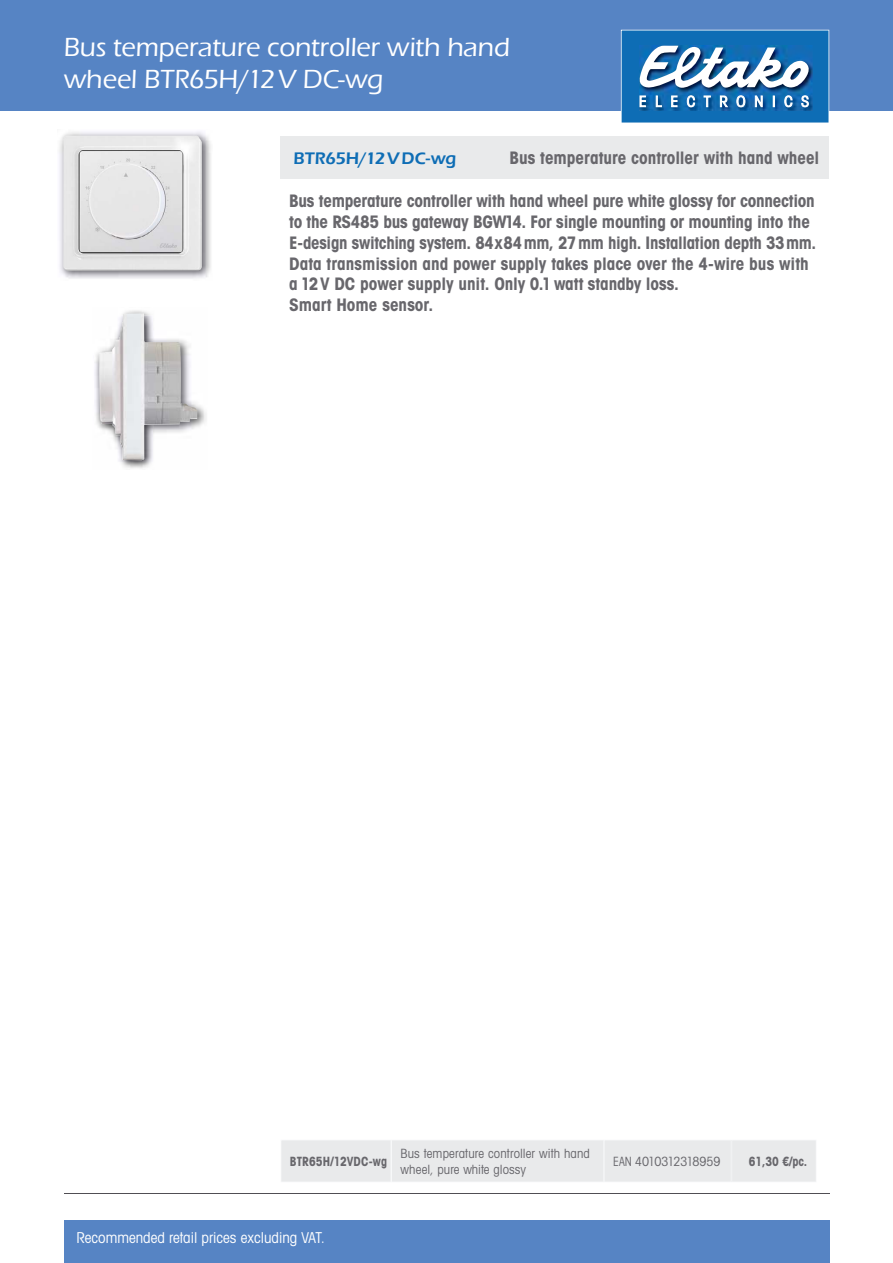
<style>
.page{position:relative;width:893px;height:1263px;background:#fff}
.page>*{position:absolute;margin:0;border:0;box-sizing:border-box;transform-origin:0 0}
.t1{font:500 27px/32.4px "Eras ITC";letter-spacing:-.005em;color:#fff}
.t2{font:700 condensed 17.25px/20.7px "Avant Garde";letter-spacing:-.015em;color:#68676c}
.t3{font:600 17.25px "Eras ITC";letter-spacing:-.005em;color:#0e6db5}
.t4{font:condensed 15px "Avant Garde";color:#fff}
.t5{font:condensed 12.75px/15.3px "Avant Garde";letter-spacing:.005em;color:#68676c}
.t6{font:700 condensed 12.75px "Avant Garde";letter-spacing:.01em;color:#68676c;scale:.95 1}
.t7{font:condensed 12.75px "Avant Garde";letter-spacing:.005em;color:#68676c;scale:.9 1}
</style>
<div class="page">
<div style="left:0;top:0;width:893px;height:111px;background:#5684c4"></div>
<svg style="left:621px;top:30px;width:208px;height:93px;background:#4486bb"></svg>
<div style="left:64px;top:1220px;width:765px;height:43px;background:#5684c4"></div>
<hr style="left:64px;top:1194px;width:765px;height:1px;background:#504e53">
<div style="left:281px;top:136px;width:548px;height:43px;background:#e9eaeb"></div>
<img style="left:59px;top:131px;width:152px;height:148px">
<img style="left:63px;top:136px;width:139px;height:135px">
<img style="left:94px;top:310px;width:112px;height:158px">
<img style="left:99px;top:313px;width:98px;height:147px">
<div style="left:281px;top:1140px;width:535px;height:42px;background:#e9eaeb"></div>
<h1 class="t1" style="left:64px;top:31px;width:448px">Bus temperature controller with hand wheel BTR65H/12V DC-wg</h1>
<p class="t3" style="left:293px;top:149px;width:164px">BTR65H/12 VDC-wg</p>
<p class="t2" style="left:509px;top:149px;width:311px">Bus temperature controller with hand wheel</p>
<p class="t2" style="left:289px;top:192px;width:528px">Bus temperature controller with hand wheel pure white glossy for connection to the RS485 bus gateway BGW14. For single mounting or mounting into the E-design switching system. 84x84mm, 27mm high. Installation depth 33mm.<br>Data transmission and power supply takes place over the 4-wire bus with a 12V DC power supply unit. Only 0.1 watt standby loss.<br>Smart Home sensor.</p>
<p class="t6" style="left:290px;top:1157px;width:104px">BTR65H/12VDC-wg</p>
<p class="t5" style="left:400px;top:1147px;width:191px">Bus temperature controller with hand wheel, pure white glossy</p>
<p class="t7" style="left:613px;top:1157px;width:121px">EAN 4010312318959</p>
<p class="t6" style="left:749px;top:1157px;width:63px">61,30 €/pc.</p>
<p class="t4" style="left:77px;top:1232px;width:250px">Recommended retail prices excluding VAT.</p>
</div>
